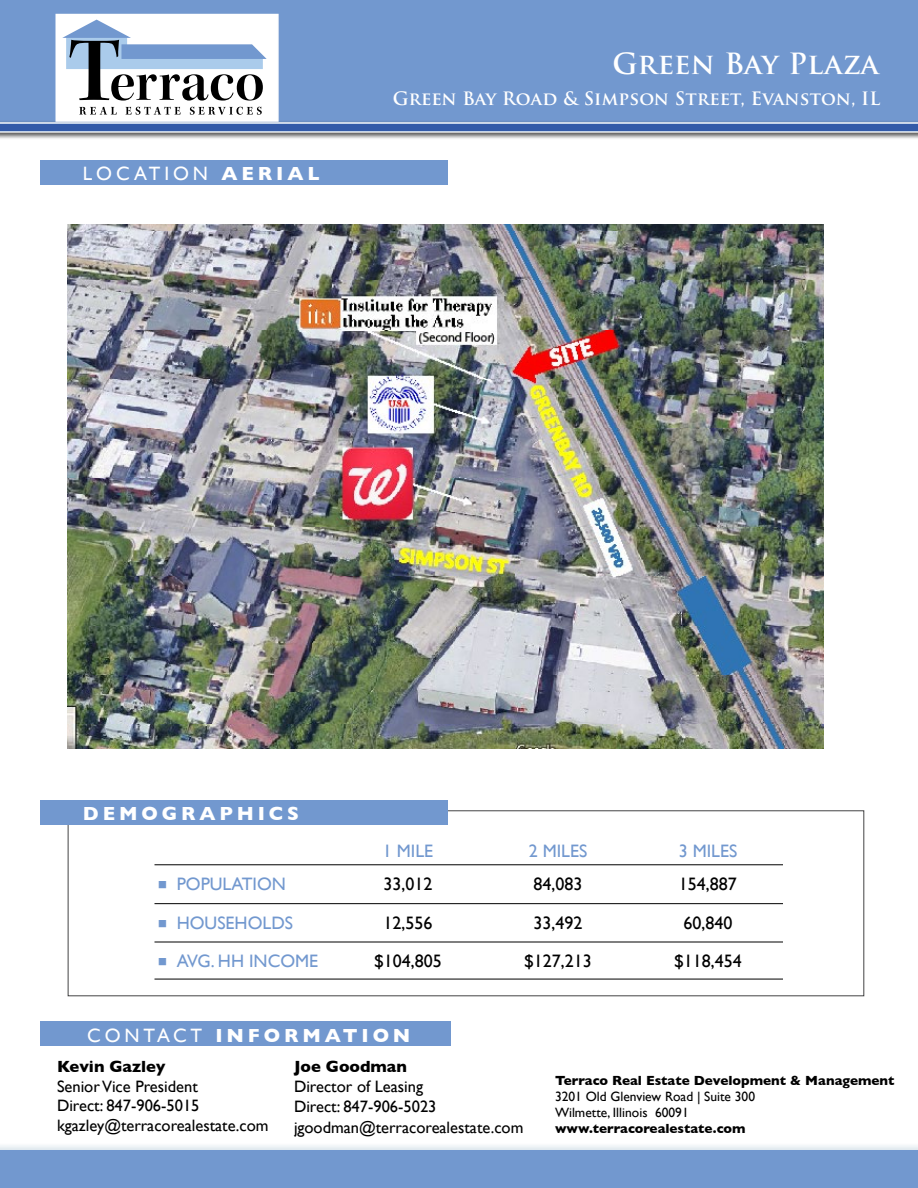
<style>
.page{position:relative;width:918px;height:1188px;background:#fff}
.page>*{position:absolute;margin:0;border:0;box-sizing:border-box;transform-origin:0 0}
.t1{font:700 28.5px "Trajan Pro";letter-spacing:.005em;color:#fff}
.t2{font:700 19.35px "Gill Sans";letter-spacing:.2em;color:#fff}
.t3{font:19.35px "Gill Sans";letter-spacing:.2em;color:#fff}
.t4{font:18px "Gill Sans";color:#000}
.t5{font:18px "Gill Sans";color:#7298cf}
.t6{font:700 18px "Trajan Pro";letter-spacing:.01em;color:#fff}
.t7{font:16.5px/19.8px "Gill Sans";color:#000}
.t8{font:700 16.5px "Gill Sans";color:#000}
.t9{font:700 13.5px "Gill Sans";color:#000}
.t10{font:13.5px/16.2px "Gill Sans";color:#000}
.s1{font-weight:700}
.s2{font-family:"Letter Gothic Std"}
.s3{font-weight:400}
</style>
<div class="page">
<div style="left:0;top:0;width:918px;height:120px;background:#7298cf"></div>
<div style="left:0;top:120px;width:918px;height:19px;background:#000;opacity:.43"></div>
<svg style="left:0;top:122px;width:918px;height:11px;background:#6885bc"></svg>
<div style="left:0;top:1143px;width:918px;height:45px;background:#edf2f5"></div>
<div style="left:56px;top:14px;width:223px;height:108px;background:#fff;border:2px solid #fff"></div>
<svg style="left:79px;top:107px;width:38px;height:8px"></svg>
<svg style="left:125px;top:107px;width:56px;height:8px"></svg>
<svg style="left:190px;top:107px;width:72px;height:8px"></svg>
<svg style="left:62px;top:20px;width:205px;height:81px"></svg>
<div style="left:40px;top:1022px;width:411px;height:24px;background:#7298cf"></div>
<div style="left:0;top:1150px;width:918px;height:38px;background:#7298cf"></div>
<div style="left:40px;top:160px;width:408px;height:25px;background:#7298cf"></div>
<div style="left:68px;top:811px;width:796px;height:185px;border:1px solid #434345"></div>
<hr style="left:154px;top:865px;width:179px;height:1px;background:#000">
<hr style="left:333px;top:865px;width:150px;height:1px;background:#000">
<hr style="left:483px;top:865px;width:150px;height:1px;background:#000">
<hr style="left:633px;top:865px;width:150px;height:1px;background:#000">
<hr style="left:154px;top:903px;width:179px;height:1px;background:#000">
<hr style="left:333px;top:903px;width:150px;height:1px;background:#000">
<hr style="left:483px;top:903px;width:150px;height:1px;background:#000">
<hr style="left:633px;top:903px;width:150px;height:1px;background:#000">
<hr style="left:154px;top:942px;width:179px;height:1px;background:#000">
<hr style="left:333px;top:942px;width:150px;height:1px;background:#000">
<hr style="left:483px;top:942px;width:150px;height:1px;background:#000">
<hr style="left:633px;top:942px;width:150px;height:1px;background:#000">
<hr style="left:154px;top:979px;width:179px;height:1px;background:#000">
<hr style="left:333px;top:979px;width:150px;height:1px;background:#000">
<hr style="left:483px;top:979px;width:150px;height:1px;background:#000">
<hr style="left:633px;top:979px;width:150px;height:1px;background:#000">
<div style="left:40px;top:800px;width:408px;height:25px;background:#7298cf"></div>
<img style="left:68px;top:224px;width:756px;height:525px">
<h1 class="t1" style="left:613px;top:46px;width:268px">Green Bay Plaza</h1>
<p class="t3" style="left:83px;top:162px;width:238px">LOCATION <span class="s1">AERIAL</span></p>
<p class="t6" style="left:393px;top:87px;width:489px">Green Bay Road &amp; Simpson Street, Evanston, IL</p>
<p class="t2" style="left:83px;top:798px;width:218px">DEMOGRAPHICS</p>
<p class="t5" style="left:383px;top:840px;width:52px">1 MILE</p>
<p class="t5" style="left:529px;top:840px;width:60px">2 MILES</p>
<p class="t5" style="left:679px;top:840px;width:60px">3 MILES</p>
<p class="t5" style="left:157px;top:874px;width:130px"><span class="s2">■</span> POPULATION</p>
<p class="t4" style="left:383px;top:874px;width:50px">33,012</p>
<p class="t4" style="left:533px;top:874px;width:50px">84,083</p>
<p class="t4" style="left:679px;top:874px;width:59px">154,887</p>
<p class="t5" style="left:157px;top:912px;width:137px"><span class="s2">■</span> HOUSEHOLDS</p>
<p class="t4" style="left:383px;top:912px;width:50px">12,556</p>
<p class="t4" style="left:533px;top:912px;width:50px">33,492</p>
<p class="t4" style="left:683px;top:912px;width:50px">60,840</p>
<p class="t5" style="left:157px;top:950px;width:163px"><span class="s2">■</span> AVG. HH INCOME</p>
<p class="t4" style="left:374px;top:950px;width:69px">$104,805</p>
<p class="t4" style="left:524px;top:950px;width:69px">$127,213</p>
<p class="t4" style="left:674px;top:950px;width:69px">$118,454</p>
<p class="t2" style="left:87px;top:1020px;width:325px"><span class="s3">CONTACT</span> INFORMATION</p>
<p class="t8" style="left:57px;top:1053px;width:110px">Kevin Gazley</p>
<p class="t7" style="left:57px;top:1076px;width:213px">Senior Vice President<br>Direct: 847-906-5015 kgazley@terracorealestate.com</p>
<p class="t8" style="left:294px;top:1053px;width:115px">Joe Goodman</p>
<p class="t7" style="left:294px;top:1076px;width:144px">Director of Leasing<br>Direct: 847-906-5023</p>
<p class="t7" style="left:294px;top:1117px;width:231px">jgoodman@terracorealestate.com</p>
<p class="t9" style="left:555px;top:1069px;width:341px">Terraco Real Estate Development &amp; Management</p>
<p class="t10" style="left:555px;top:1088px;width:202px">3201 Old Glenview Road | Suite 300<br>Wilmette, Illinois 60091</p>
<p class="t9" style="left:555px;top:1118px;width:192px">www.terracorealestate.com</p>
</div>
